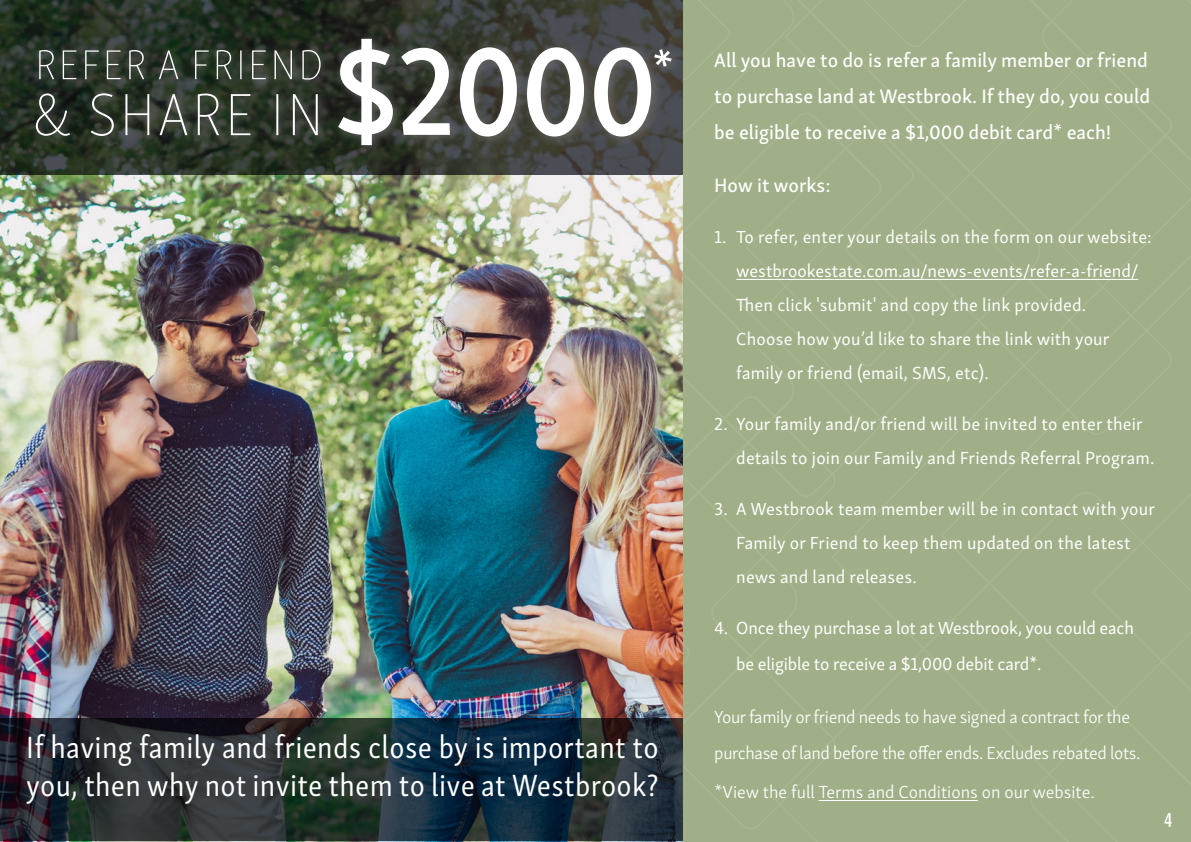
<style>
.page{position:relative;width:1191px;height:842px;background:#fff}
.page>*{position:absolute;margin:0;border:0;box-sizing:border-box;transform-origin:0 0}
.t1{font:31.6px/38px "Skolar Sans Latn Cn";letter-spacing:.01em;color:#fff}
.t2{font:20px/36px "Skolar Sans Latn Me";color:#fff}
.t3{font:600 20px "Rift Soft";color:#fff}
.t4{font:18px/34px "Skolar Sans Latn";letter-spacing:.01em;color:#fff}
.t5{font:300 18px/36px "Skolar Sans Latn";letter-spacing:-.02em;color:#fff}
.t6{font:18px/36px "Skolar Sans Latn";letter-spacing:-.01em;color:#fff}
.t7{font:300 18px "Skolar Sans Latn";color:#fff}
</style>
<div class="page">
<img style="left:0;top:174px;width:683px;height:668px">
<svg style="left:0;top:0;width:683px;height:174px;background:#2d352b"></svg>
<svg style="left:0;top:718px;width:683px;height:123px;background:#212e35"></svg>
<div style="left:332px;top:32px;width:351px;height:125px;background:#706f6f;opacity:.7"></div>
<svg style="left:338px;top:39px;width:333px;height:106px"></svg>
<div style="left:30px;top:87px;width:299px;height:60px;background:#706f6f;opacity:.7"></div>
<svg style="left:36px;top:93px;width:282px;height:43px;background:#495147"></svg>
<div style="left:33px;top:44px;width:299px;height:47px;background:#706f6f;opacity:.7"></div>
<svg style="left:39px;top:50px;width:282px;height:30px;background:#4b5449"></svg>
<div style="left:801px;top:500px;width:29px;height:332px;background:#a0af87"></div>
<div style="left:801px;top:426px;width:29px;height:74px;background:#a0af87"></div>
<div style="left:1044px;top:0;width:147px;height:112px;background:#a0af87"></div>
<div style="left:683px;top:426px;width:118px;height:416px;background:#a0af87"></div>
<div style="left:830px;top:112px;width:361px;height:730px;background:#a0af87"></div>
<div style="left:683px;top:0;width:361px;height:426px;background:#a0af87"></div>
<div style="left:683px;top:0;width:309px;height:82px;background:#a0af87"></div>
<hr style="left:736px;top:279px;width:402px;height:1px;background:#fff">
<hr style="left:818px;top:800px;width:159px;height:1px;background:#fff">
<h1 class="t1" style="left:26px;top:726px;width:634px">If having family and friends close by is important to you, then why not invite them to live at Westbrook?</h1>
<p class="t2" style="left:714px;top:41px;width:438px">All you have to do is refer a family member or friend to purchase land at Westbrook. If they do, you could be eligible to receive a $1,000 debit card* each!</p>
<p class="t2" style="left:714px;top:166px;width:118px">How it works:</p>
<p class="t4" style="left:736px;top:219px;width:417px;text-indent:-22px">1. To refer, enter your details on the form on our website: westbrookestate.com.au/news-events/refer-a-friend/ Then click 'submit' and copy the link provided.<br>Choose how you’d like to share the link with your family or friend (email, SMS, etc).</p>
<p class="t4" style="left:736px;top:406px;width:420px;text-indent:-22px">2. Your family and/or friend will be invited to enter their details to join our Family and Friends Referral Program.</p>
<p class="t4" style="left:736px;top:491px;width:420px;text-indent:-22px">3. A Westbrook team member will be in contact with your<br>Family or Friend to keep them updated on the latest news and land releases.</p>
<p class="t6" style="left:736px;top:609px;width:399px;text-indent:-22px">4. Once they purchase a lot at Westbrook, you could each be eligible to receive a $1,000 debit card*.</p>
<p class="t5" style="left:714px;top:698px;width:428px">Your family or friend needs to have signed a contract for the purchase of land before the offer ends. Excludes rebated lots.</p>
<p class="t7" style="left:714px;top:779px;width:382px">*View the full Terms and Conditions on our website.</p>
<p class="t3" style="left:1164px;top:806px;width:9px">4</p>
</div>
